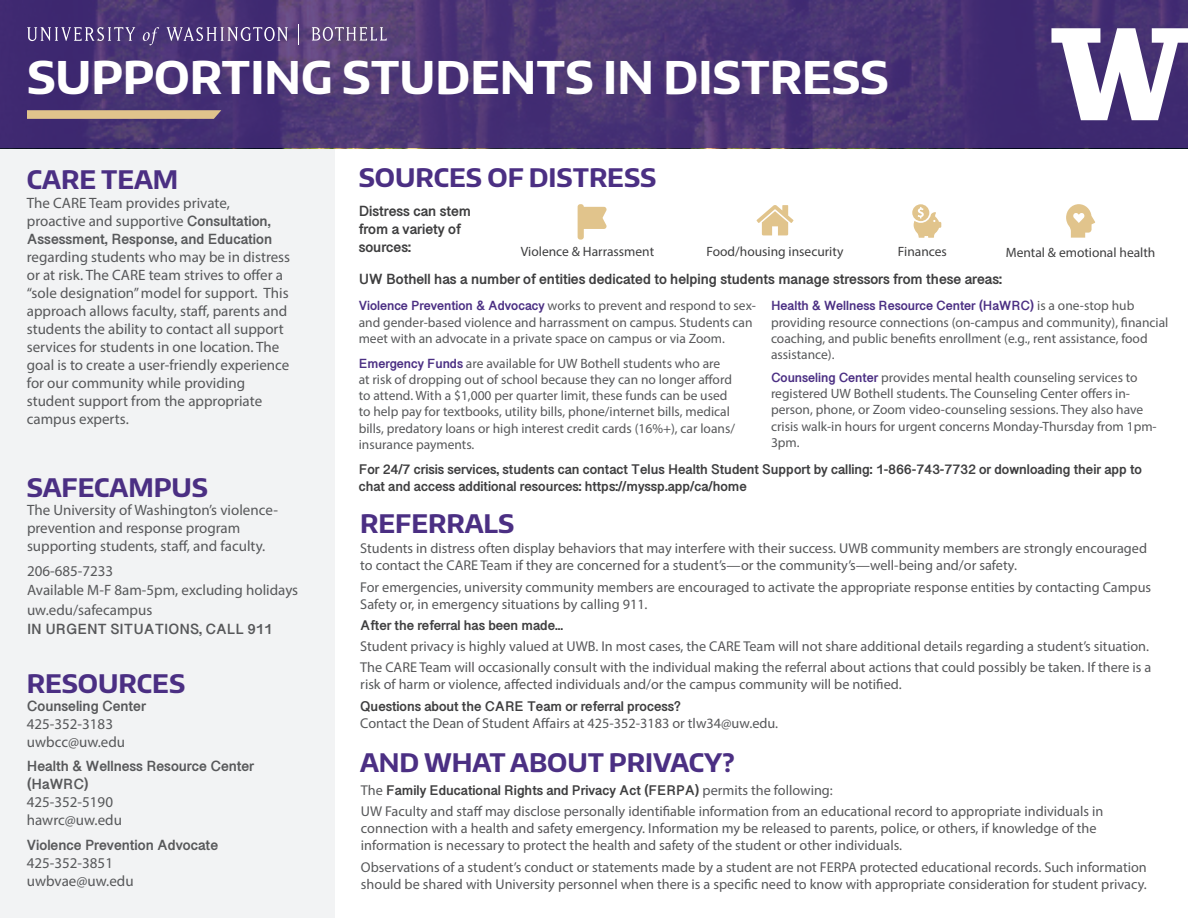
<style>
.page{position:relative;width:1188px;height:918px;background:#fff}
.page>*{position:absolute;margin:0;border:0;box-sizing:border-box;transform-origin:0 0}
.t1{font:700 45px "Encode Sans Normal";color:#fff}
.t2{font:700 25.5px "Encode Sans Normal";color:#4b2f83}
.t3{font:15px/18px "Myriad Pro";color:#57585a}
.t4{font:700 15px/18px "Sinhala Sangam MN";color:#3e3e3f}
.t5{font:700 15px/18px "Myanmar Sangam MN";color:#57585a}
.t6{font:14.25px/17.1px "Myriad Pro";color:#57585a}
.t7{font:700 14.25px/17.1px "Myanmar Sangam MN";color:#3e3e3f}
.t8{font:13.5px/16.2px "Myriad Pro";color:#57585a}
.t9{font:13.5px "Myriad Pro";color:#3e3e3f}
.s1{font-family:"Myanmar Sangam MN";font-weight:700}
.s2{font-family:"Myanmar Sangam MN";font-weight:700;color:#4b2f83}
.s3{font-family:"Myriad Pro";font-weight:400;color:#57585a}
</style>
<div class="page">
<div style="left:0;top:149px;width:335px;height:769px;background:#f2f3f4"></div>
<svg style="left:0;top:0;width:1188px;height:148px;background:#493373"></svg>
<svg style="left:299px;top:24px;width:1px;height:21px"></svg>
<svg style="left:27px;top:27px;width:261px;height:18px;background:#66548c"></svg>
<svg style="left:312px;top:27px;width:75px;height:14px"></svg>
<svg style="left:1051px;top:28px;width:137px;height:92px"></svg>
<svg style="left:27px;top:110px;width:194px;height:9px;background:#d8bb8a"></svg>
<svg style="left:757px;top:205px;width:36px;height:30px"></svg>
<svg style="left:912px;top:204px;width:29px;height:34px"></svg>
<svg style="left:1066px;top:204px;width:29px;height:34px"></svg>
<div style="left:578px;top:204px;width:6px;height:36px;background:#e1c48c;border-radius:3px"></div>
<svg style="left:584px;top:207px;width:23px;height:22px"></svg>
<p class="t1" style="left:27px;top:48px;width:863px">SUPPORTING STUDENTS IN DISTRESS</p>
<p class="t2" style="left:27px;top:162px;width:153px">CARE TEAM</p>
<p class="t3" style="left:27px;top:194px;width:265px">The CARE Team provides private, proactive and supportive <span class="s1">Consultation, Assessment, Response, and Education </span>regarding students who may be in distress or at risk. The CARE team strives to offer a “sole designation” model for support. This approach allows faculty, staff, parents and students the ability to contact all support services for students in one location. The goal is to create a user-friendly experience for our community while providing student support from the appropriate campus experts.</p>
<p class="t2" style="left:27px;top:470px;width:183px">SAFECAMPUS</p>
<p class="t3" style="left:27px;top:501px;width:252px">The University of Washington’s violence&shy;prevention and response program supporting students, staff, and faculty.</p>
<p class="t3" style="left:27px;top:562px;width:88px">206-685-7233</p>
<p class="t3" style="left:27px;top:581px;width:273px">Available M-F 8am-5pm, excluding holidays</p>
<p class="t3" style="left:27px;top:600px;width:127px">uw.edu/safecampus</p>
<p class="t5" style="left:27px;top:620px;width:247px">IN URGENT SITUATIONS, CALL 911</p>
<p class="t2" style="left:27px;top:667px;width:160px">RESOURCES</p>
<p class="t5" style="left:27px;top:697px;width:121px">Counseling Center</p>
<p class="t3" style="left:27px;top:714px;width:88px">425-352-3183</p>
<p class="t3" style="left:27px;top:732px;width:100px">uwbcc@uw.edu</p>
<p class="t5" style="left:27px;top:757px;width:229px">Health &amp; Wellness Resource Center (HaWRC)</p>
<p class="t3" style="left:27px;top:793px;width:88px">425-352-5190</p>
<p class="t3" style="left:27px;top:811px;width:97px">hawrc@uw.edu</p>
<p class="t5" style="left:27px;top:836px;width:193px">Violence Prevention Advocate</p>
<p class="t3" style="left:27px;top:854px;width:88px">425-352-3851</p>
<p class="t3" style="left:27px;top:872px;width:108px">uwbvae@uw.edu</p>
<p class="t2" style="left:359px;top:161px;width:299px">SOURCES OF DISTRESS</p>
<p class="t4" style="left:359px;top:202px;width:114px">Distress can stem from a variety of sources:</p>
<p class="t9" style="left:521px;top:243px;width:135px">Violence &amp; Harrassment</p>
<p class="t9" style="left:707px;top:244px;width:138px">Food/housing insecurity</p>
<p class="t9" style="left:898px;top:243px;width:50px">Finances</p>
<p class="t9" style="left:1006px;top:244px;width:151px">Mental &amp; emotional health</p>
<p class="t4" style="left:359px;top:271px;width:645px">UW Bothell has a number of entities dedicated to helping students manage stressors from these areas:</p>
<p class="t8" style="left:359px;top:298px;width:399px"><span class="s2">Violence Prevention &amp; Advocacy</span> works to prevent and respond to sex&shy;and gender-based violence and harrassment on campus. Students can meet with an advocate in a private space on campus or via Zoom.</p>
<p class="t8" style="left:359px;top:355px;width:378px"><span class="s2">Emergency Funds</span> are available for UW Bothell students who are<br>at risk of dropping out of school because they can no longer afford to attend. With a $1,000 per quarter limit, these funds can be used to help pay for textbooks, utility bills, phone/internet bills, medical bills, predatory loans or high interest credit cards (16%+), car loans/ insurance payments.</p>
<p class="t8" style="left:771px;top:298px;width:399px"><span class="s2">Health &amp; Wellness Resource Center (HaWRC)</span> is a one-stop hub providing resource connections (on-campus and community), financial coaching, and public benefits enrollment (e.g., rent assistance, food assistance).</p>
<p class="t8" style="left:771px;top:369px;width:387px"><span class="s2">Counseling Center</span> provides mental health counseling services to registered UW Bothell students. The Counseling Center offers in&shy;person, phone, or Zoom video-counseling sessions. They also have crisis walk-in hours for urgent concerns Monday-Thursday from 1pm-3pm.</p>
<p class="t7" style="left:359px;top:460px;width:785px">For 24/7 crisis services, students can contact Telus Health Student Support by calling: 1-866-743-7732 or downloading their app to chat and access additional resources: https://myssp.app/ca/home</p>
<p class="t2" style="left:360px;top:507px;width:156px">REFERRALS</p>
<p class="t6" style="left:360px;top:539px;width:788px">Students in distress often display behaviors that may interfere with their success. UWB community members are strongly encouraged to contact the CARE Team if they are concerned for a student’s—or the community’s—well-being and/or safety.</p>
<p class="t6" style="left:360px;top:578px;width:792px">For emergencies, university community members are encouraged to activate the appropriate response entities by contacting Campus<br>Safety or, in emergency situations by calling 911.</p>
<p class="t7" style="left:360px;top:617px;width:205px">After the referral has been made...</p>
<p class="t6" style="left:360px;top:636px;width:793px;line-height:21px">Student privacy is highly valued at UWB. In most cases, the CARE Team will not share additional details regarding a student’s situation.<br>The CARE Team will occasionally consult with the individual making the referral about actions that could possibly be taken. If there is a</p>
<p class="t6" style="left:360px;top:676px;width:543px">risk of harm or violence, affected individuals and/or the campus community will be notified.</p>
<p class="t7" style="left:360px;top:698px;width:322px">Questions about the CARE Team or referral process?</p>
<p class="t6" style="left:360px;top:715px;width:419px">Contact the Dean of Student Affairs at 425-352-3183 or tlw34@uw.edu.</p>
<p class="t2" style="left:360px;top:745px;width:376px">AND WHAT ABOUT PRIVACY?</p>
<p class="t7" style="left:361px;top:781px;width:473px"><span class="s3">The</span> Family Educational Rights and Privacy Act (FERPA) <span class="s3">permits the following:</span></p>
<p class="t6" style="left:361px;top:803px;width:744px">UW Faculty and staff may disclose personally identifiable information from an educational record to appropriate individuals in connection with a health and safety emergency. Information my be released to parents, police, or others, if knowledge of the information is necessary to protect the health and safety of the student or other individuals.</p>
<p class="t6" style="left:361px;top:859px;width:787px">Observations of a student’s conduct or statements made by a student are not FERPA protected educational records. Such information should be shared with University personnel when there is a specific need to know with appropriate consideration for student privacy.</p>
</div>
